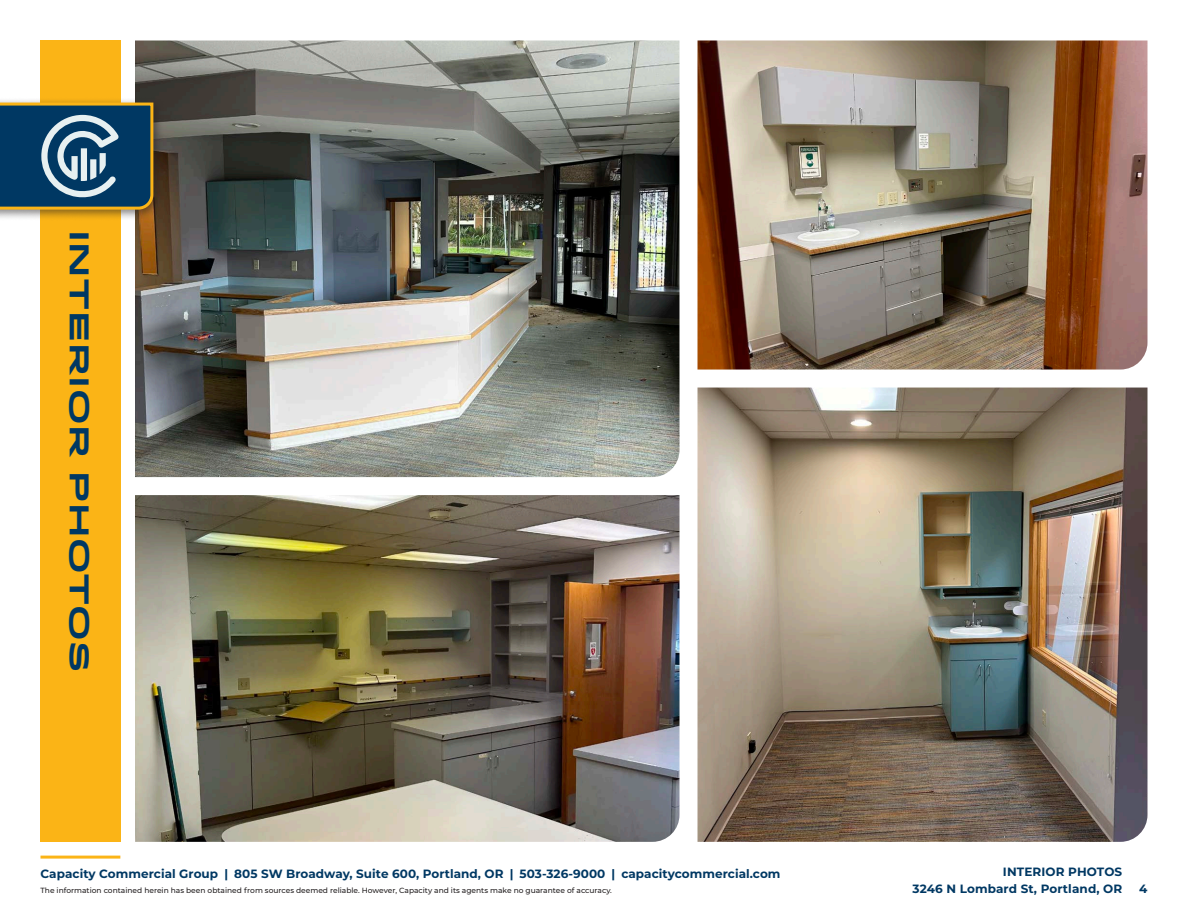
<style>
.page{position:relative;width:1188px;height:918px;background:#fff}
.page>*{position:absolute;margin:0;border:0;box-sizing:border-box;transform-origin:0 0}
.Heading__Blue{font:700 27px "Idlewild";letter-spacing:.025em;color:#003863}
.Heading_3{font:700 12px "Montserrat";letter-spacing:.005em;color:#003863}
.t1{font:500 7.5px "Montserrat";color:#231f20}
</style>
<div class="page">
<div style="left:40px;top:40px;width:81px;height:802px;background:#fbb416"></div>
<img style="left:135px;top:40px;width:545px;height:437px">
<img style="left:698px;top:388px;width:450px;height:454px">
<img style="left:135px;top:495px;width:545px;height:347px">
<img style="left:698px;top:40px;width:450px;height:330px">
<hr style="left:40px;top:856px;width:80px;height:3px;background:#fbb416">
<div style="left:0;top:97px;width:164px;height:124px;background:#231f20;opacity:.55"></div>
<svg style="left:0;top:101px;width:155px;height:110px;background:#375c70"></svg>
<p class="Heading__Blue" style="left:100px;top:230px;width:444px;rotate:90deg">Interior Photos</p>
<p class="Heading_3" style="left:40px;top:865px;width:742px">Capacity Commercial Group | 805 SW Broadway, Suite 600, Portland, OR | 503-326-9000 | capacitycommercial.com</p>
<p class="Heading_3" style="left:1003px;top:863px;width:121px">INTERIOR PHOTOS</p>
<p class="t1" style="left:40px;top:885px;width:573px">The information contained herein has been obtained from sources deemed reliable. However, Capacity and its agents make no guarantee of accuracy.</p>
<p class="Heading_3" style="left:913px;top:880px;width:211px">3246 N Lombard St, Portland, OR</p>
<p class="Heading_3" style="left:1139px;top:880px;width:10px">4</p>
</div>
